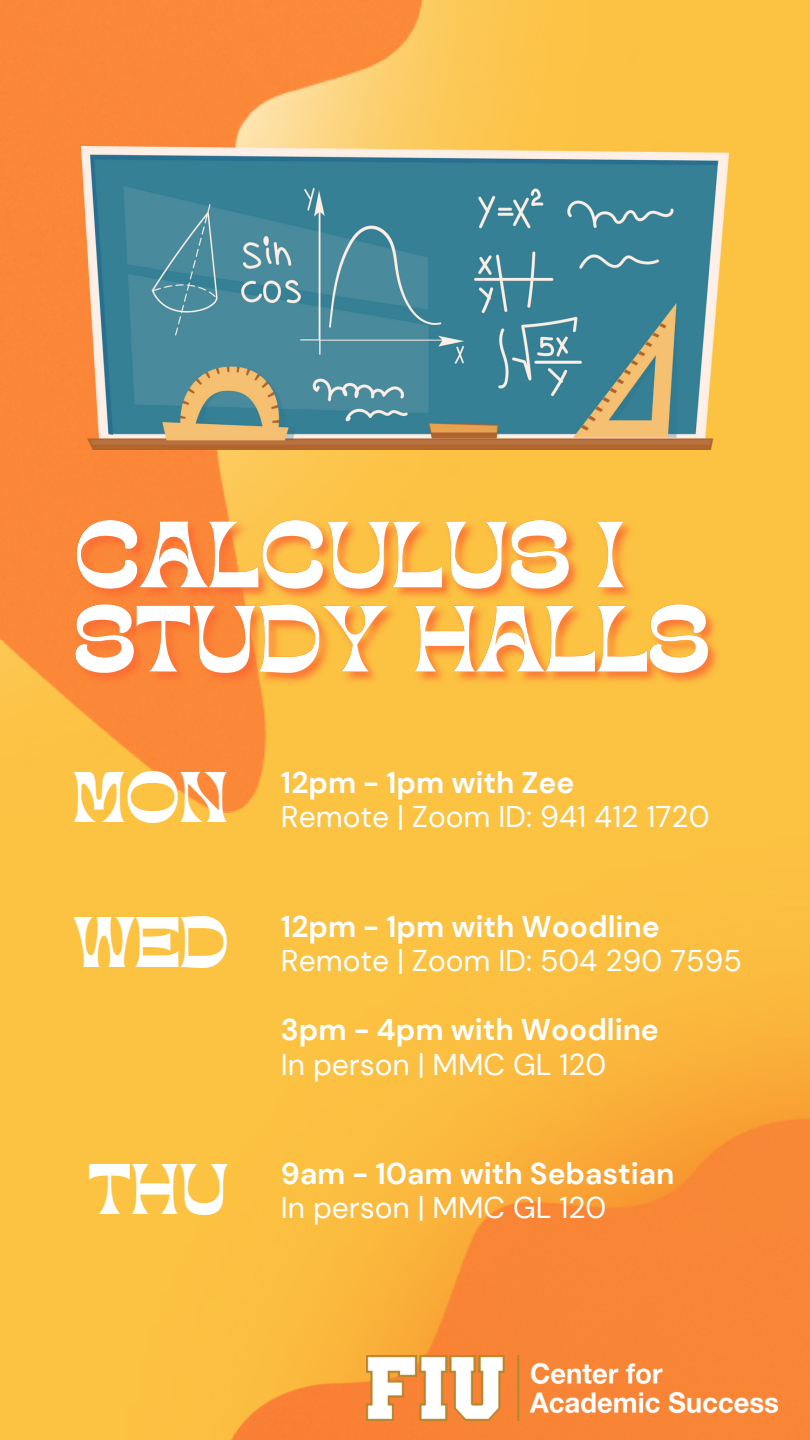
<style>
.page{position:relative;width:810px;height:1440px;background:#fcc242}
.page>*{position:absolute;margin:0;border:0;box-sizing:border-box;transform-origin:0 0}
.t1{font:50px "TANKINDRED Display";letter-spacing:-.02em;color:#fff}
.t2{font:30px "DM Sans";color:#fff}
.t3{font:700 30px "DM Sans";color:#fff}
</style>
<div class="page">
<img style="left:444px;top:0;width:233px;height:450px">
<img style="left:0;top:0;width:444px;height:813px">
<img style="left:231px;top:996px;width:579px;height:444px">
<img style="left:81px;top:146px;width:648px;height:303px">
<img style="left:366px;top:1356px;width:411px;height:64px">
<img style="left:69px;top:512px;width:648px;height:204px">
<h1 class="t1" style="left:72px;top:769px;width:159px">MON</h1>
<p class="t3" style="left:281px;top:763px;width:295px">12pm - 1pm with Zee</p>
<p class="t2" style="left:281px;top:797px;width:430px">Remote | Zoom ID: 941 412 1720</p>
<h1 class="t1" style="left:73px;top:913px;width:158px">WED</h1>
<p class="t3" style="left:281px;top:907px;width:380px">12pm - 1pm with Woodline</p>
<p class="t2" style="left:281px;top:941px;width:462px">Remote | Zoom ID: 504 290 7595</p>
<p class="t3" style="left:281px;top:1010px;width:379px">3pm - 4pm with Woodline</p>
<p class="t2" style="left:281px;top:1045px;width:327px">In person | MMC GL 120</p>
<h1 class="t1" style="left:88px;top:1160px;width:143px">THU</h1>
<p class="t3" style="left:281px;top:1154px;width:395px">9am - 10am with Sebastian</p>
<p class="t2" style="left:281px;top:1189px;width:327px">In person | MMC GL 120</p>
</div>
